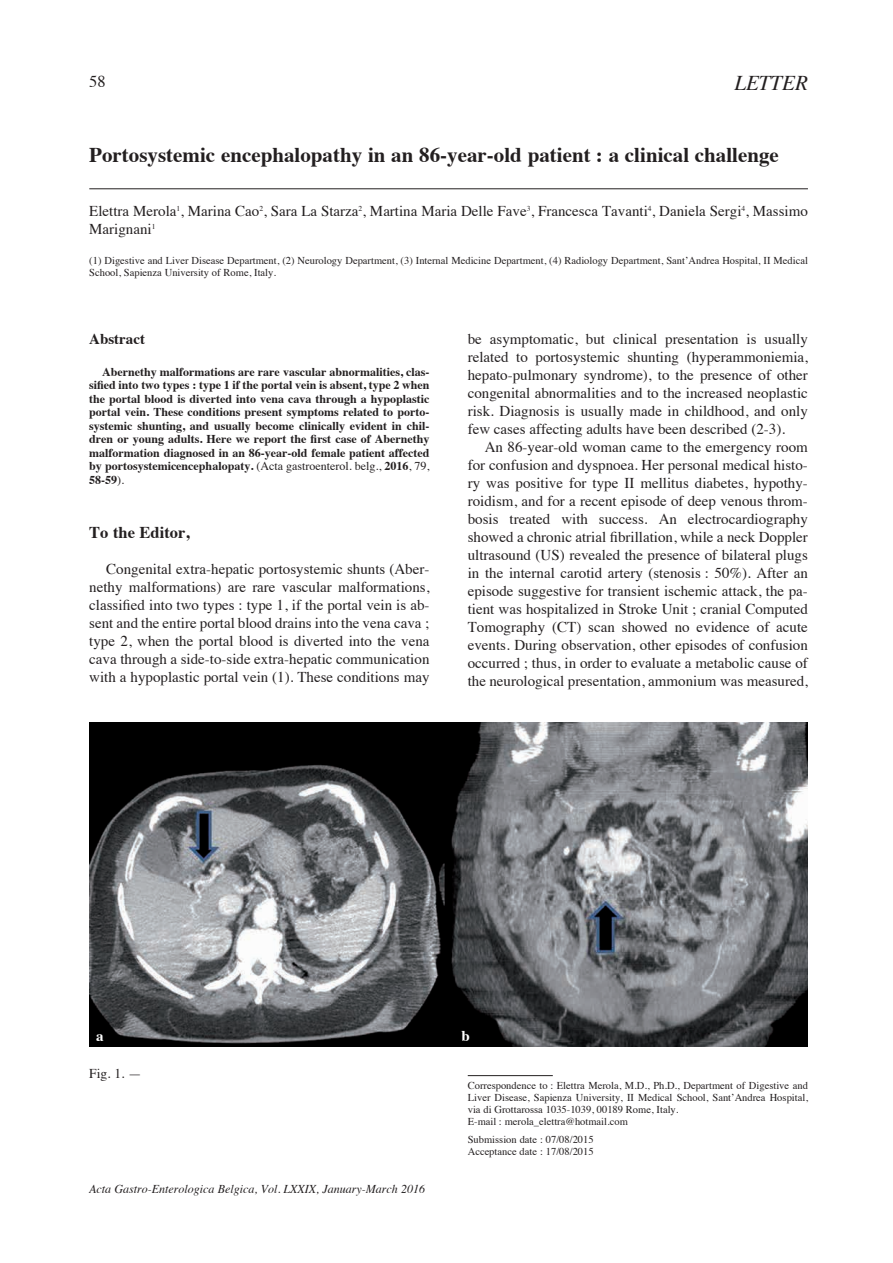
<style>
.page{position:relative;width:893px;height:1263px;background:#fff}
.page>*{position:absolute;margin:0;border:0;box-sizing:border-box;transform-origin:0 0}
.t1{font:700 21px "Times";color:#231f20}
.t2{font:italic 21px "Times";color:#231f20}
.t3{font:700 16.5px "Times";color:#231f20}
.t4{font:16.5px "Times";color:#231f20}
.t5{font:15px/18px "Times";color:#231f20;text-align:justify}
.t6{font:700 15px "Times";color:#231f20}
.t7{font:700 15px "Times";color:#fff}
.t8{font:13.5px "Times";color:#231f20}
.t9{font:700 12px/13.5px "Times";color:#231f20;text-align:justify}
.t10{font:italic 12px "Times";color:#231f20}
.t11{font:10.5px/12px "Times";color:#231f20}
.s1{font-weight:400}
</style>
<div class="page">
<hr style="left:89px;top:188px;width:719px;height:1px;background:#231f20">
<hr style="left:468px;top:1075px;width:85px;height:1px;background:#231f20">
<img style="left:89px;top:723px;width:719px;height:323px">
<p class="t4" style="left:89px;top:66px;width:18px">58</p>
<h1 class="t2" style="left:734px;top:64px;width:75px">LETTER</h1>
<h1 class="t1" style="left:89px;top:135px;width:691px">Portosystemic encephalopathy in an 86-year-old patient : a clinical challenge</h1>
<p class="t5" style="left:89px;top:200px;width:720px">Elettra Merola<sup>1</sup>, Marina Cao<sup>2</sup>, Sara La Starza<sup>2</sup>, Martina Maria Delle Fave<sup>3</sup>, Francesca Tavanti<sup>4</sup>, Daniela Sergi<sup>4</sup>, Massimo<br>Marignani<sup>1</sup></p>
<p class="t11" style="left:89px;top:253px;width:720px">(1) Digestive and Liver Disease Department, (2) Neurology Department, (3) Internal Medicine Department, (4) Radiology Department, Sant’Andrea Hospital, II Medical<br>School, Sapienza University of Rome, Italy.</p>
<p class="t6" style="left:89px;top:325px;width:57px">Abstract</p>
<p class="t9" style="left:89px;top:364px;width:342px;text-indent:13px">Abernethy malformations are rare vascular abnormalities, clas&shy;sified into two types : type 1 if the portal vein is absent, type 2 when the portal blood is diverted into vena cava through a hypoplastic portal vein. These conditions present symptoms related to porto&shy;systemic shunting, and usually become clinically evident in chil&shy;dren or young adults. Here we report the first case of Abernethy malformation diagnosed in an 86-year-old female patient affected by portosystemicencephalopaty. <span class="s1">(Acta gastroenterol. belg.,</span> 2016<span class="s1">, 79, </span>58-59<span class="s1">).</span></p>
<p class="t3" style="left:89px;top:517px;width:102px">To the Editor,</p>
<p class="t5" style="left:89px;top:559px;width:342px;text-indent:17px">Congenital extra-hepatic portosystemic shunts (Aber&shy;nethy malformations) are rare vascular malformations, classified into two types : type 1, if the portal vein is ab&shy;sent and the entire portal blood drains into the vena cava ; type 2, when the portal blood is diverted into the vena cava through a side-to-side extra-hepatic communication with a hypoplastic portal vein (1). These conditions may</p>
<p class="t5" style="left:468px;top:329px;width:342px">be asymptomatic, but clinical presentation is usually related to portosystemic shunting (hyperammoniemia, hepato-pulmonary syndrome), to the presence of other congenital abnormalities and to the increased neoplastic risk. Diagnosis is usually made in childhood, and only few cases affecting adults have been described (2-3).</p>
<p class="t5" style="left:468px;top:437px;width:342px;text-indent:17px">An 86-year-old woman came to the emergency room for confusion and dyspnoea. Her personal medical histo&shy;ry was positive for type II mellitus diabetes, hypothy&shy;roidism, and for a recent episode of deep venous throm&shy;bosis treated with success. An electrocardiography showed a chronic atrial fibrillation, while a neck Doppler ultrasound (US) revealed the presence of bilateral plugs in the internal carotid artery (stenosis : 50%). After an episode suggestive for transient ischemic attack, the pa&shy;tient was hospitalized in Stroke Unit ; cranial Computed Tomography (CT) scan showed no evidence of acute events. During observation, other episodes of confusion occurred ; thus, in order to evaluate a metabolic cause of the neurological presentation, ammonium was measured,</p>
<p class="t7" style="left:96px;top:1022px;width:9px">a</p>
<p class="t7" style="left:461px;top:1022px;width:10px">b</p>
<p class="t8" style="left:89px;top:1060px;width:54px">Fig. 1. —</p>
<p class="t11" style="left:468px;top:1078px;width:342px">Correspondence to : Elettra Merola, M.D., Ph.D., Department of Digestive and Liver Disease, Sapienza University, II Medical School, Sant’Andrea Hospital, via di Grottarossa 1035-1039, 00189 Rome, Italy.<br>E-mail : merola_elettra@hotmail.com</p>
<p class="t11" style="left:468px;top:1132px;width:127px">Submission date : 07/08/2015<br>Acceptance date : 17/08/2015</p>
<p class="t10" style="left:89px;top:1179px;width:337px">Acta Gastro-Enterologica Belgica, Vol. LXXIX, January-March 2016</p>
</div>
